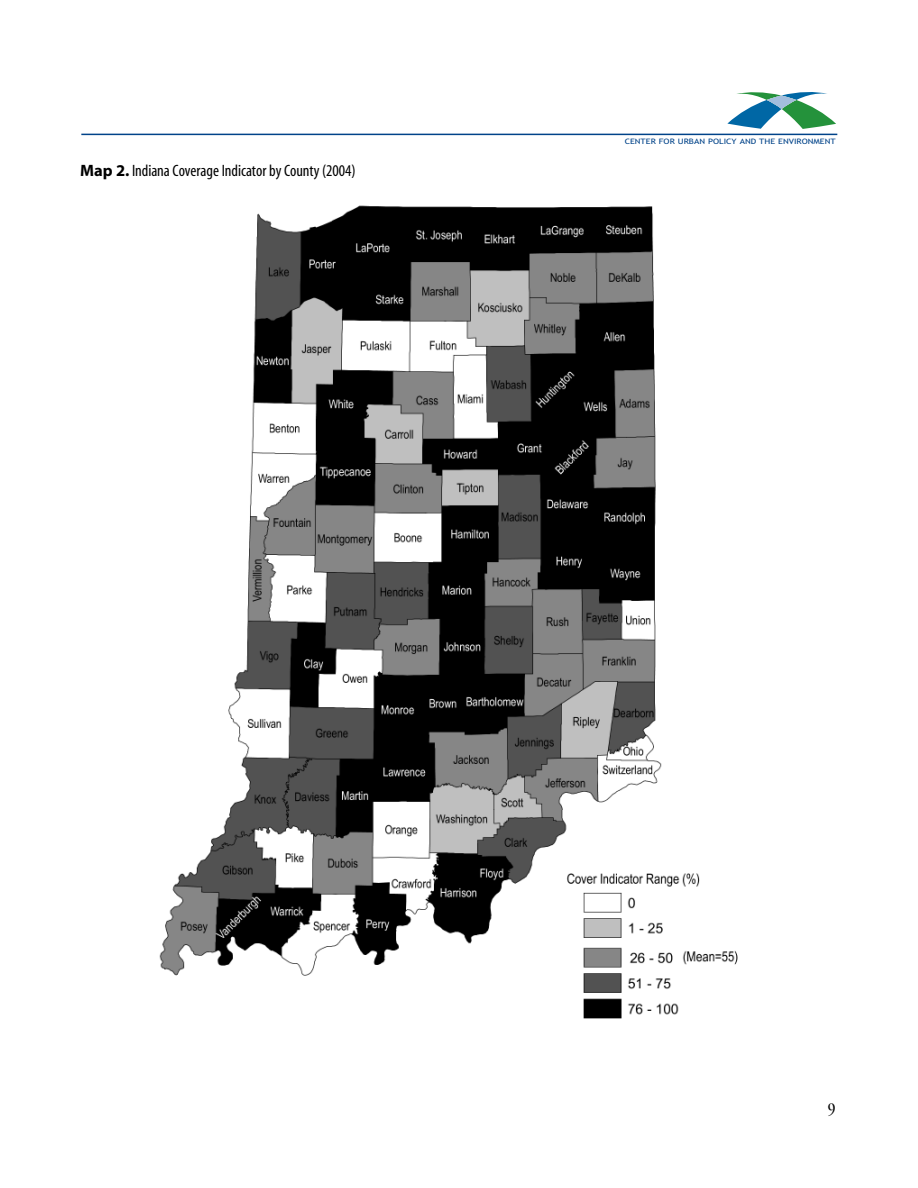
<style>
.page{position:relative;width:918px;height:1188px;background:#fff}
.page>*{position:absolute;margin:0;border:0;box-sizing:border-box;transform-origin:0 0}
.t1{font:condensed 16.5px "Myriad";letter-spacing:-.005em;color:#000}
.t2{font:condensed 15.75px "Garamond Itc T";color:#000}
.t3{font:7.5px "Trebuchet MS";color:#004389;scale:1.2 1}
.s1{font-weight:700;font-stretch:normal}
</style>
<div class="page">
<hr style="left:81px;top:134px;width:756px;height:1px;background:#004389">
<svg style="left:727px;top:92px;width:109px;height:37px"></svg>
<img style="left:159px;top:205px;width:579px;height:814px">
<p class="t1" style="left:80px;top:165px;width:277px"><span class="s1">Map 2.</span> Indiana Coverage Indicator by County (2004)</p>
<p class="t3" style="left:625px;top:137px;width:177px">CENTER FOR URBAN POLICY AND THE ENVIRONMENT</p>
<p class="t2" style="left:828px;top:1100px;width:9px">9</p>
</div>
